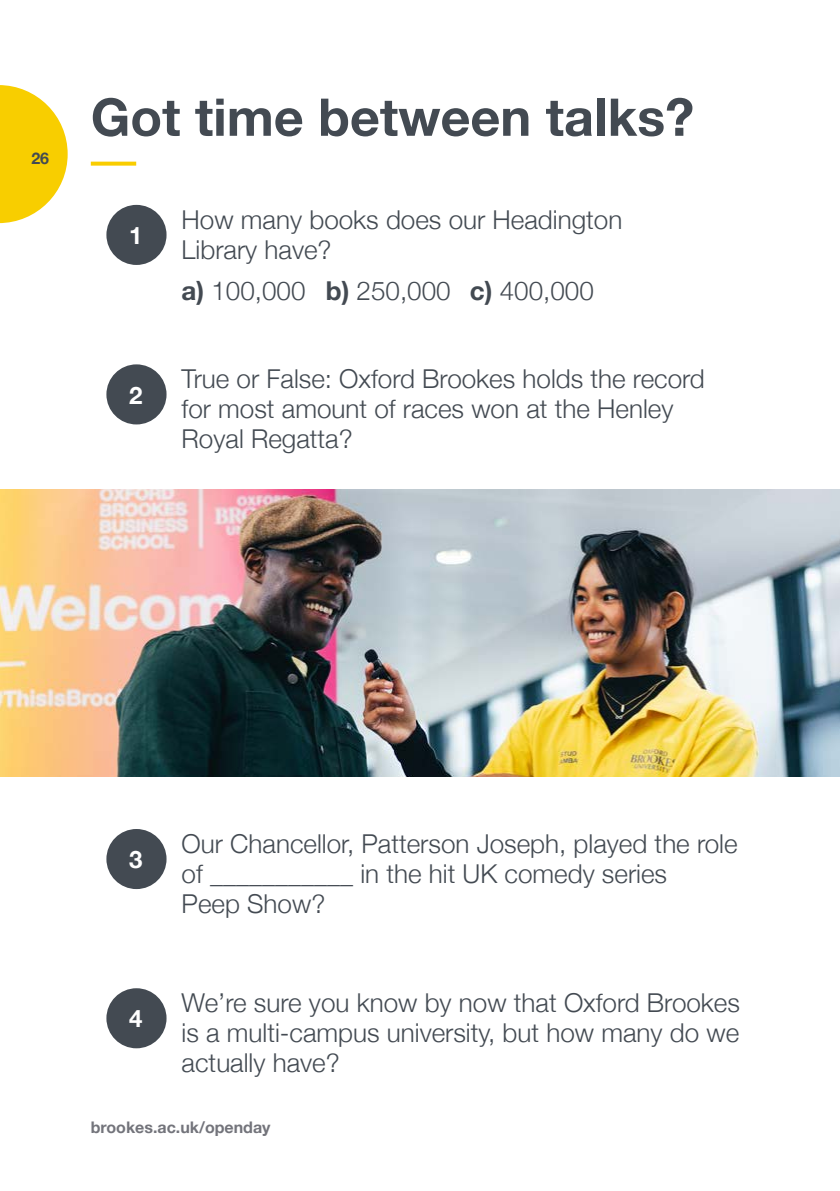
<style>
.page{position:relative;width:840px;height:1191px;background:#fff}
.page>*{position:absolute;margin:0;border:0;box-sizing:border-box;transform-origin:0 0}
.t1{font:700 52px "Helvetica Neue";color:#434a52}
.t2{font:300 26px/30px "Helvetica Neue";color:#434a52}
.t3{font:700 24px "Helvetica Neue";color:#fff}
.t4{font:700 16px "Helvetica Neue";color:#73747b}
.t5{font:700 16px "Helvetica Neue";color:#434a52}
.s1{font-weight:700}
</style>
<div class="page">
<svg style="left:0;top:85px;width:68px;height:138px"></svg>
<svg style="left:91px;top:162px;width:45px;height:4px"></svg>
<div style="left:106px;top:205px;width:60px;height:60px;background:#434a52;border-radius:50%"></div>
<div style="left:106px;top:364px;width:60px;height:60px;background:#434a52;border-radius:50%"></div>
<div style="left:106px;top:829px;width:60px;height:60px;background:#434a52;border-radius:50%"></div>
<div style="left:106px;top:988px;width:60px;height:60px;background:#434a52;border-radius:50%"></div>
<img style="left:0;top:489px;width:839px;height:287px">
<p class="t5" style="left:31px;top:146px;width:19px">26</p>
<p class="t1" style="left:91px;top:76px;width:604px">Got time between talks?</p>
<p class="t3" style="left:129px;top:217px;width:15px">1</p>
<p class="t3" style="left:129px;top:376px;width:15px">2</p>
<p class="t2" style="left:181px;top:202px;width:442px">How many books does our Headington<br>Library have?</p>
<p class="t2" style="left:181px;top:274px;width:413px"><span class="s1">a)</span> 100,000 <span class="s1">b)</span> 250,000 <span class="s1">c)</span> 400,000</p>
<p class="t2" style="left:181px;top:362px;width:524px">True or False: Oxford Brookes holds the record for most amount of races won at the Henley<br>Royal Regatta?</p>
<p class="t3" style="left:129px;top:840px;width:15px">3</p>
<p class="t3" style="left:129px;top:1000px;width:15px">4</p>
<p class="t2" style="left:181px;top:826px;width:557px">Our Chancellor, Patterson Joseph, played the role of ___________ in the hit UK comedy series<br>Peep Show?</p>
<p class="t2" style="left:181px;top:985px;width:559px;text-align:justify">We’re sure you know by now that Oxford Brookes is a multi-campus university, but how many do we actually have?</p>
<p class="t4" style="left:91px;top:1114px;width:181px">brookes.ac.uk/openday</p>
</div>
